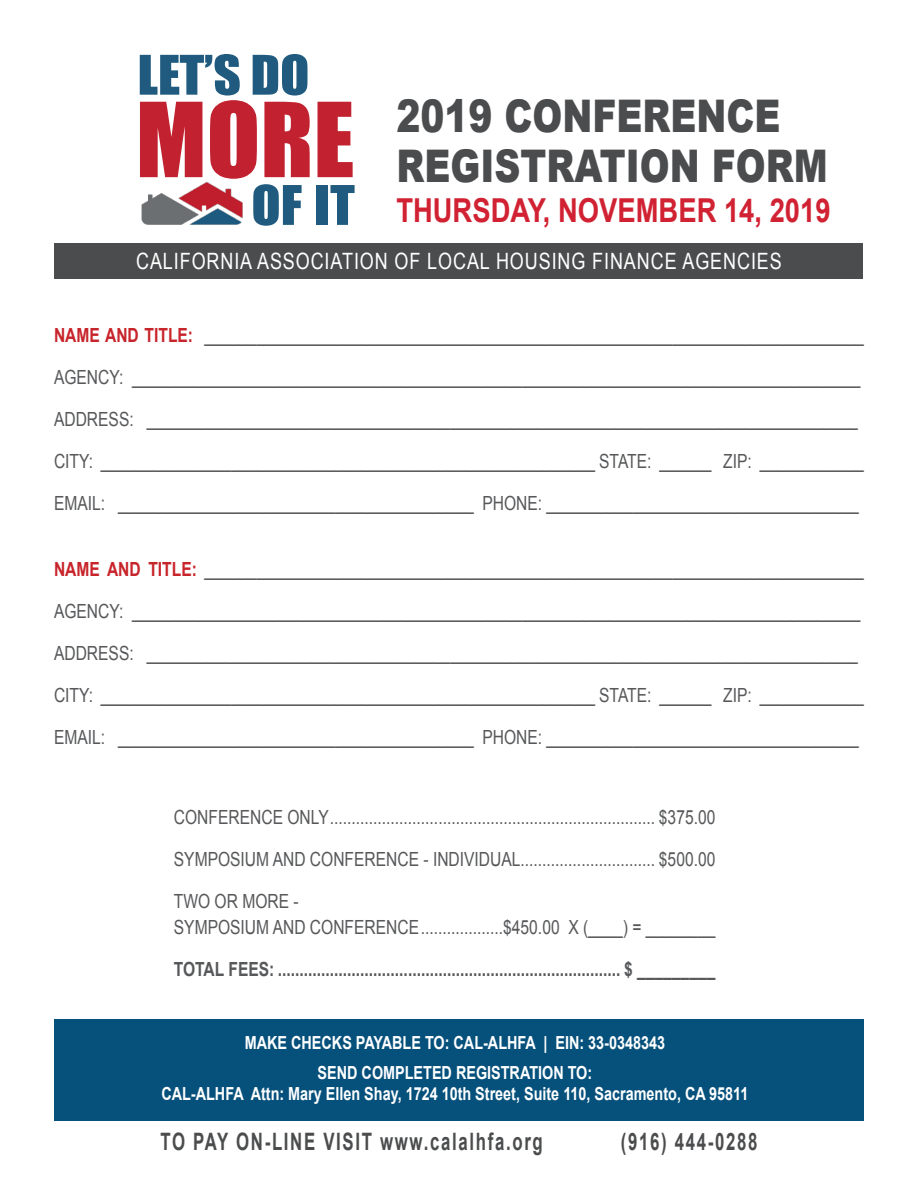
<style>
.page{position:relative;width:918px;height:1188px;background:#fff}
.page>*{position:absolute;margin:0;border:0;box-sizing:border-box;transform-origin:0 0}
.t1{font:900 45px "Arial";color:#4b4c4d;scale:.8 1}
.t2{font:700 33px "Arial";color:#d12233;scale:.83 1}
.t3{font:700 24px "Arial";letter-spacing:.1em;color:#4b4c4d;scale:.7 1}
.t4{font:22.5px "Arial";letter-spacing:.05em;color:#fff;scale:.8 1}
.t5{font:19.5px/42px "Arial";color:#57585a;scale:.8 1}
.t6{font:700 19.5px "Arial";color:#57585a;scale:.8 1}
.t7{font:700 18px "Arial";color:#fff;scale:.8 1}
.s1{font-weight:700;color:#c8242b}
</style>
<div class="page">
<div style="left:54px;top:1019px;width:810px;height:101px;background:#06517c"></div>
<div style="left:55px;top:243px;width:808px;height:36px;background:#4b4c4d"></div>
<svg style="left:318px;top:102px;width:35px;height:75px"></svg>
<svg style="left:140px;top:54px;width:170px;height:172px"></svg>
<div style="left:317px;top:185px;width:11px;height:40px;background:#205b7f"></div>
<svg style="left:330px;top:185px;width:25px;height:40px"></svg>
<p class="t1" style="left:396px;top:83px;width:482px">2019 CONFERENCE</p>
<p class="t1" style="left:396px;top:133px;width:541px">REGISTRATION FORM</p>
<p class="t2" style="left:396px;top:188px;width:525px">THURSDAY, NOVEMBER 14, 2019</p>
<p class="t4" style="left:136px;top:246px;width:809px">CALIFORNIA ASSOCIATION OF LOCAL HOUSING FINANCE AGENCIES</p>
<p class="t5" style="left:54px;top:315px;width:1014px"><span class="s1">NAME AND TITLE:</span> ____________________________________________________________________________<br>AGENCY: ____________________________________________________________________________________</p>
<p class="t5" style="left:54px;top:399px;width:1006px">ADDRESS: __________________________________________________________________________________</p>
<p class="t5" style="left:54px;top:441px;width:1014px">CITY: _________________________________________________________ STATE: ______ ZIP: ____________</p>
<p class="t5" style="left:54px;top:483px;width:1008px">EMAIL: _________________________________________ PHONE: ____________________________________</p>
<p class="t5" style="left:54px;top:548px;width:1014px"><span class="s1">NAME AND TITLE:</span> ____________________________________________________________________________<br>AGENCY: ____________________________________________________________________________________</p>
<p class="t5" style="left:54px;top:632px;width:1006px">ADDRESS: __________________________________________________________________________________</p>
<p class="t5" style="left:54px;top:674px;width:1014px">CITY: _________________________________________________________ STATE: ______ ZIP: ____________</p>
<p class="t5" style="left:54px;top:716px;width:1008px">EMAIL: _________________________________________ PHONE: ____________________________________</p>
<p class="t5" style="left:174px;top:797px;width:678px">CONFERENCE ONLY........................................................................... $375.00</p>
<p class="t5" style="left:174px;top:839px;width:678px">SYMPOSIUM AND CONFERENCE - INDIVIDUAL............................... $500.00</p>
<p class="t5" style="left:174px;top:881px;width:157px">TWO OR MORE -</p>
<p class="t5" style="left:174px;top:906px;width:678px">SYMPOSIUM AND CONFERENCE...................$450.00 X (____) = ________</p>
<p class="t6" style="left:174px;top:956px;width:678px">TOTAL FEES: ............................................................................... $ _________</p>
<p class="t7" style="left:245px;top:1030px;width:527px">MAKE CHECKS PAYABLE TO: CAL-ALHFA | EIN: 33-0348343</p>
<p class="t7" style="left:318px;top:1060px;width:345px">SEND COMPLETED REGISTRATION TO:</p>
<p class="t7" style="left:161px;top:1082px;width:735px">CAL-ALHFA Attn: Mary Ellen Shay, 1724 10th Street, Suite 110, Sacramento, CA 95811</p>
<p class="t3" style="left:161px;top:1126px;width:548px">TO PAY ON-LINE VISIT www.calalhfa.org</p>
<p class="t3" style="left:621px;top:1126px;width:197px">(916) 444-0288</p>
</div>
